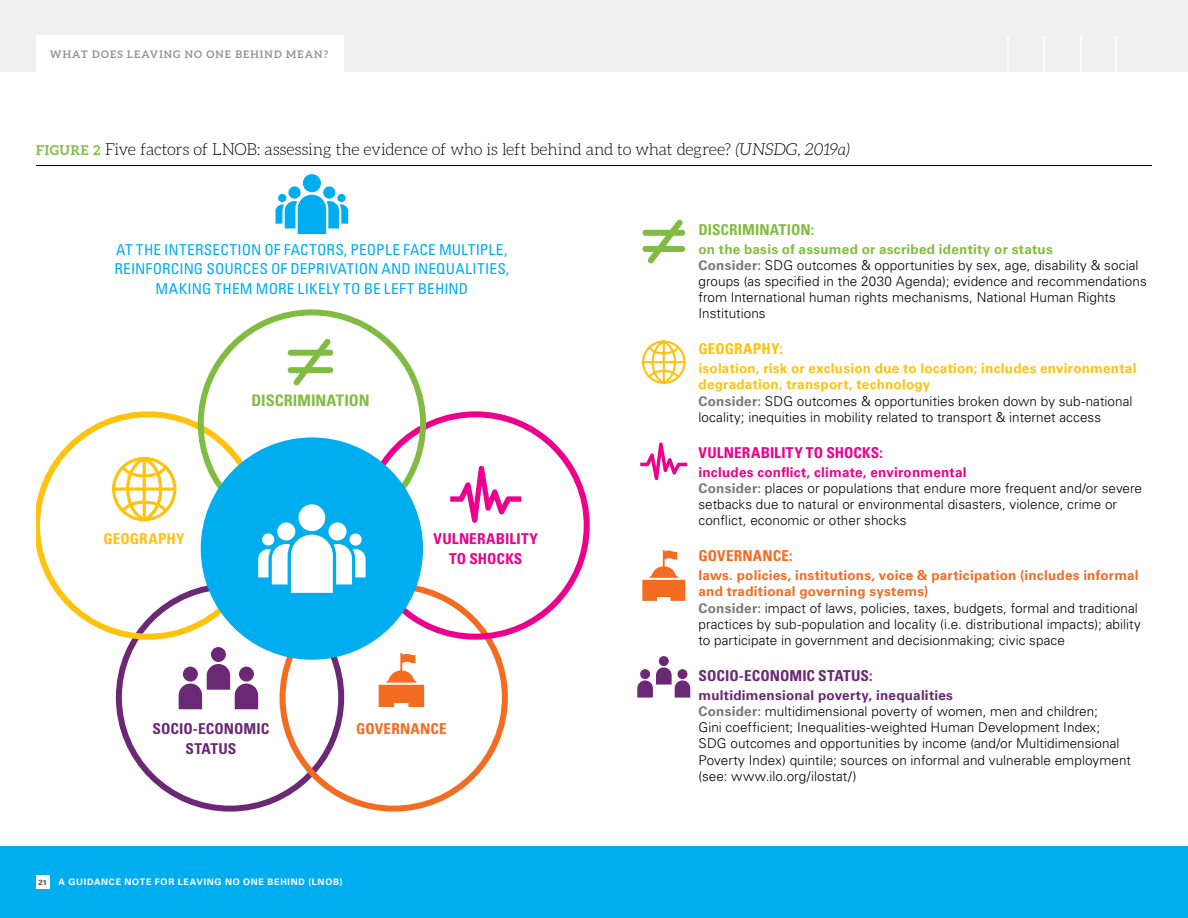
<style>
.page{position:relative;width:1188px;height:918px;background:#fff}
.page>*{position:absolute;margin:0;border:0;box-sizing:border-box;transform-origin:0 0}
.t1{font:300 16.5px "Aleo";letter-spacing:-.015em;color:#000}
.t2{font:700 condensed 15.9px "Univers LT Std";color:#81bd41}
.t3{font:condensed 15px/19.5px "Univers LT Std";letter-spacing:.01em;color:#00aeef;text-align:center}
.t4{font:700 condensed 15px/19.5px "Univers LT Std";letter-spacing:.01em;color:#ec008c;text-align:center}
.t5{font:700 condensed 15px/19.5px "Univers LT Std";color:#6a2875;text-align:center}
.t6{font:700 condensed 15px "Univers LT Std";letter-spacing:.005em;color:#f36c21}
.t7{font:700 condensed 15px "Univers LT Std";letter-spacing:.005em;color:#ffc20e}
.t8{font:700 condensed 15px "Univers LT Std";color:#81bd41}
.t9{font:300 13.5px/16.2px "Univers LT Std";letter-spacing:.005em;color:#000}
.t10{font:700 10.35px "Aleo";letter-spacing:.11em;color:#939598}
.t11{font:700 9px "Univers LT Pro 65";letter-spacing:.08em;color:#fff}
.s1{font-weight:700;font-size:13.5px;color:#81bd41}
.s2{font-style:italic}
.s3{font-family:"Univers LT Std";font-weight:900;font-size:7.35px;color:#636466}
.s4{font-weight:700;color:#81bd41}
.s5{font-weight:700;color:#78777a}
.s6{font-weight:700;color:#ffc20e}
.s7{font-weight:700;color:#ec008c}
.s8{font-weight:700;color:#f36c21}
.s9{font-weight:700;color:#692875}
</style>
<div class="page">
<div style="left:0;top:846px;width:1188px;height:72px;background:#00aeef"></div>
<div style="left:0;top:0;width:1188px;height:72px;background:#f0f0f0"></div>
<div style="left:36px;top:875px;width:13px;height:13px;background:#fff"></div>
<div style="left:36px;top:35px;width:308px;height:37px;background:#fff"></div>
<hr style="left:1007px;top:36px;width:2px;height:36px;background:#fff">
<hr style="left:1043px;top:36px;width:2px;height:36px;background:#fff">
<hr style="left:1080px;top:36px;width:2px;height:36px;background:#fff">
<hr style="left:1115px;top:36px;width:2px;height:36px;background:#fff">
<hr style="left:36px;top:165px;width:1116px;height:1px;background:#000">
<div style="left:116px;top:583px;width:228px;height:229px;border:6px solid #6a2875;border-radius:50%"></div>
<div style="left:280px;top:583px;width:228px;height:229px;border:6px solid #f36c21;border-radius:50%"></div>
<svg style="left:36px;top:411px;width:225px;height:229px"></svg>
<div style="left:361px;top:411px;width:229px;height:229px;border:6px solid #ec008c;border-radius:50%"></div>
<div style="left:198px;top:309px;width:228px;height:229px;border:6px solid #80bc42;border-radius:50%"></div>
<svg style="left:275px;top:174px;width:73px;height:60px"></svg>
<div style="left:211px;top:647px;width:15px;height:15px;background:#6a2875;border-radius:50%"></div>
<svg style="left:179px;top:664px;width:79px;height:45px"></svg>
<div style="left:659px;top:656px;width:10px;height:10px;background:#6a2875;border-radius:50%"></div>
<svg style="left:637px;top:667px;width:53px;height:31px"></svg>
<svg style="left:640px;top:442px;width:47px;height:38px"></svg>
<svg style="left:450px;top:466px;width:71px;height:57px"></svg>
<svg style="left:642px;top:550px;width:43px;height:51px"></svg>
<svg style="left:379px;top:653px;width:45px;height:54px"></svg>
<svg style="left:642px;top:340px;width:44px;height:44px"></svg>
<svg style="left:110px;top:455px;width:68px;height:68px"></svg>
<svg style="left:288px;top:338px;width:46px;height:48px"></svg>
<svg style="left:642px;top:219px;width:44px;height:45px"></svg>
<div style="left:201px;top:437px;width:222px;height:223px;background:#00aeef;border-radius:50%"></div>
<svg style="left:258px;top:504px;width:108px;height:89px"></svg>
<p class="t10" style="left:50px;top:48px;width:280px">WHAT DOES LEAVING NO ONE BEHIND MEAN?</p>
<p class="t1" style="left:36px;top:140px;width:816px"><span class="s1">FIGURE 2</span> Five factors of LNOB: assessing the evidence of who is left behind and to what degree? <span class="s2">(UNSDG, 2019a)</span></p>
<p class="t3" style="left:114px;top:240px;width:396px">AT THE INTERSECTION OF FACTORS, PEOPLE FACE MULTIPLE,<br>REINFORCING SOURCES OF DEPRIVATION AND INEQUALITIES,<br>MAKING THEM MORE LIKELY TO BE LEFT BEHIND</p>
<p class="t7" style="left:104px;top:530px;width:83px">GEOGRAPHY</p>
<p class="t2" style="left:251px;top:391px;width:120px">DISCRIMINATION</p>
<p class="t4" style="left:434px;top:529px;width:106px">VULNERABILITY<br>TO SHOCKS</p>
<p class="t5" style="left:153px;top:719px;width:118px">SOCIO-ECONOMIC<br>STATUS</p>
<p class="t6" style="left:356px;top:720px;width:92px">GOVERNANCE</p>
<p class="t11" style="left:38px;top:877px;width:306px"><span class="s3">21</span> A GUIDANCE NOTE FOR LEAVING NO ONE BEHIND (LNOB)</p>
<p class="t8" style="left:699px;top:220px;width:117px">DISCRIMINATION:</p>
<p class="t9" style="left:699px;top:241px;width:450px"><span class="s4">on the basis of assumed or ascribed identity or status<br></span><span class="s5">Consider:</span> SDG outcomes &amp; opportunities by sex, age, disability &amp; social groups (as specified in the 2030 Agenda); evidence and recommendations from International human rights mechanisms, National Human Rights Institutions</p>
<p class="t7" style="left:699px;top:340px;width:86px">GEOGRAPHY:</p>
<p class="t9" style="left:699px;top:360px;width:439px"><span class="s6">isolation, risk or exclusion due to location; includes environmental degradation, transport, technology<br></span><span class="s5">Consider:</span> SDG outcomes &amp; opportunities broken down by sub-national locality; inequities in mobility related to transport &amp; internet access</p>
<p class="t4" style="left:699px;top:442px;width:186px">VULNERABILITY TO SHOCKS:</p>
<p class="t9" style="left:699px;top:464px;width:445px"><span class="s7">includes conflict, climate, environmental<br></span><span class="s5">Consider:</span> places or populations that endure more frequent and/or severe setbacks due to natural or environmental disasters, violence, crime or conflict, economic or other shocks</p>
<p class="t6" style="left:699px;top:546px;width:96px">GOVERNANCE:</p>
<p class="t9" style="left:699px;top:567px;width:444px"><span class="s8">laws. policies, institutions, voice &amp; participation (includes informal and traditional governing systems)<br></span><span class="s5">Consider:</span> impact of laws, policies, taxes, budgets, formal and traditional practices by sub-population and locality (i.e. distributional impacts); ability to participate in government and decisionmaking; civic space</p>
<p class="t5" style="left:699px;top:666px;width:176px">SOCIO-ECONOMIC STATUS:</p>
<p class="t9" style="left:699px;top:687px;width:434px"><span class="s9">multidimensional poverty, inequalities<br></span><span class="s5">Consider:</span> multidimensional poverty of women, men and children;<br>Gini coefficient; Inequalities-weighted Human Development Index; SDG outcomes and opportunities by income (and/or Multidimensional Poverty Index) quintile; sources on informal and vulnerable employment (see: www.ilo.org/ilostat/)</p>
</div>
